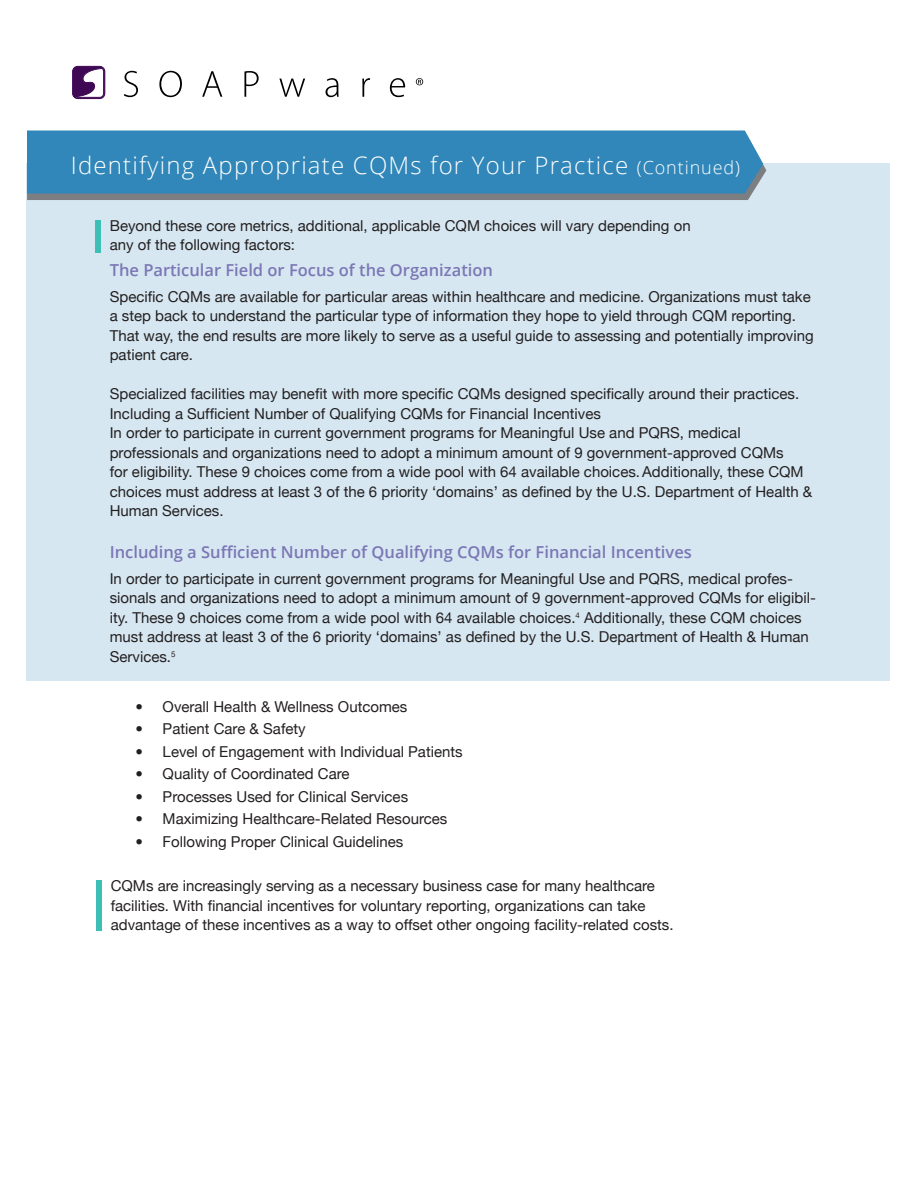
<style>
.page{position:relative;width:918px;height:1188px;background:#fff}
.page>*{position:absolute;margin:0;border:0;box-sizing:border-box;transform-origin:0 0}
.t1{font:300 24px "Open Sans";letter-spacing:.05em;color:#fff}
.t2{font:600 16.5px "Open Sans";color:#7b77b5}
.t3{font:15px/19.5px "Helvetica Neue";color:#231f20}
.s1{font-size:18px}
</style>
<div class="page">
<div style="left:26px;top:163px;width:863px;height:517px;background:#d6e7f1"></div>
<div style="left:27px;top:163px;width:739px;height:37px;background:#7c7e81"></div>
<div style="left:27px;top:130px;width:736px;height:64px;background:#3187b9"></div>
<div style="left:96px;top:220px;width:5px;height:33px;background:#3ebfb5"></div>
<div style="left:97px;top:881px;width:5px;height:50px;background:#3ebfb5"></div>
<svg style="left:124px;top:71px;width:14px;height:26px"></svg>
<svg style="left:159px;top:71px;width:23px;height:26px"></svg>
<svg style="left:202px;top:71px;width:20px;height:26px"></svg>
<svg style="left:244px;top:71px;width:15px;height:26px"></svg>
<svg style="left:279px;top:79px;width:26px;height:18px"></svg>
<svg style="left:326px;top:78px;width:13px;height:19px"></svg>
<svg style="left:362px;top:78px;width:8px;height:19px"></svg>
<svg style="left:390px;top:78px;width:15px;height:19px"></svg>
<svg style="left:416px;top:78px;width:7px;height:7px"></svg>
<div style="left:73px;top:66px;width:32px;height:33px;background:#3f0854;border-radius:5px"></div>
<div style="left:72px;top:66px;width:33px;height:33px;border:1px solid #3f0854;border-radius:5px"></div>
<svg style="left:75px;top:67px;width:29px;height:31px"></svg>
<p class="t1" style="left:71px;top:149px;width:671px">Identifying Appropriate CQMs for Your Practice <span class="s1">(Continued)</span></p>
<p class="t3" style="left:110px;top:215px;width:582px">Beyond these core metrics, additional, applicable CQM choices will vary depending on any of the following factors:</p>
<p class="t2" style="left:110px;top:259px;width:385px">The Particular Field or Focus of the Organization</p>
<p class="t3" style="left:110px;top:287px;width:706px">Specific CQMs are available for particular areas within healthcare and medicine. Organizations must take a step back to understand the particular type of information they hope to yield through CQM reporting.<br>That way, the end results are more likely to serve as a useful guide to assessing and potentially improving patient care.</p>
<p class="t3" style="left:110px;top:384px;width:691px">Specialized facilities may benefit with more specific CQMs designed specifically around their practices.</p>
<p class="t3" style="left:110px;top:404px;width:493px">Including a Sufficient Number of Qualifying CQMs for Financial Incentives</p>
<p class="t3" style="left:110px;top:423px;width:704px">In order to participate in current government programs for Meaningful Use and PQRS, medical professionals and organizations need to adopt a minimum amount of 9 government-approved CQMs<br>for eligibility. These 9 choices come from a wide pool with 64 available choices.Additionally, these CQM choices must address at least 3 of the 6 priority ‘domains’ as defined by the U.S. Department of Health &amp; Human Services.</p>
<p class="t2" style="left:110px;top:541px;width:584px">Including a Sufficient Number of Qualifying CQMs for Financial Incentives</p>
<p class="t3" style="left:110px;top:568px;width:708px">In order to participate in current government programs for Meaningful Use and PQRS, medical profes&shy;sionals and organizations need to adopt a minimum amount of 9 government-approved CQMs for eligibil&shy;ity. These 9 choices come from a wide pool with 64 available choices.<sup>4</sup> Additionally, these CQM choices must address at least 3 of the 6 priority ‘domains’ as defined by the U.S. Department of Health &amp; Human Services.<sup>5</sup></p>
<p class="t3" style="left:136px;top:696px;width:273px">• Overall Health &amp; Wellness Outcomes</p>
<p class="t3" style="left:136px;top:719px;width:172px">• Patient Care &amp; Safety</p>
<p class="t3" style="left:136px;top:741px;width:329px">• Level of Engagement with Individual Patients</p>
<p class="t3" style="left:136px;top:764px;width:215px">• Quality of Coordinated Care</p>
<p class="t3" style="left:136px;top:786px;width:274px">• Processes Used for Clinical Services</p>
<p class="t3" style="left:136px;top:809px;width:313px">• Maximizing Healthcare-Related Resources</p>
<p class="t3" style="left:136px;top:831px;width:269px">• Following Proper Clinical Guidelines</p>
<p class="t3" style="left:111px;top:876px;width:564px">CQMs are increasingly serving as a necessary business case for many healthcare facilities. With financial incentives for voluntary reporting, organizations can take advantage of these incentives as a way to offset other ongoing facility-related costs.</p>
</div>
